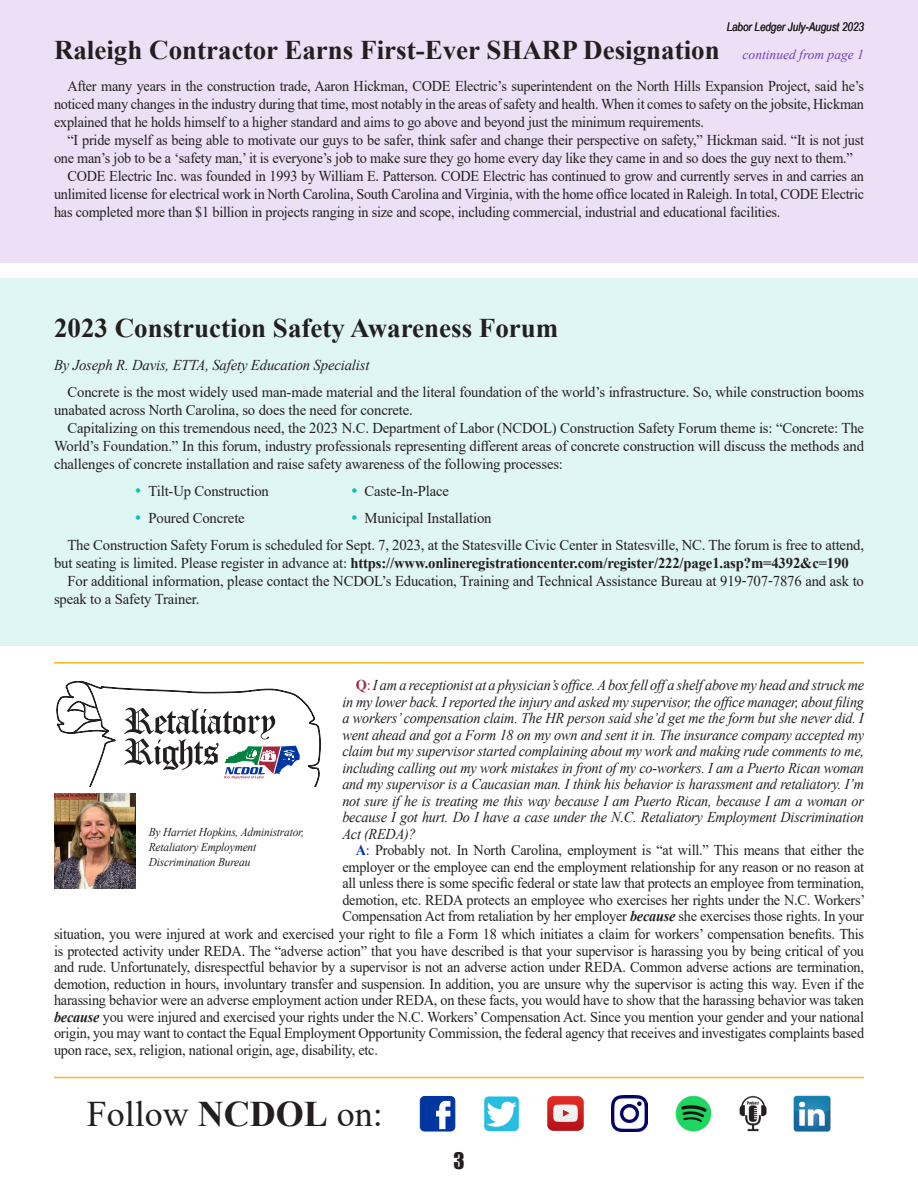
<style>
.page{position:relative;width:918px;height:1188px;background:#fff}
.page>*{position:absolute;margin:0;border:0;box-sizing:border-box;transform-origin:0 0}
.t1{font:36px "Times New Roman";color:#231f20}
.t2{font:700 27px "Times New Roman";color:#231f20}
.t3{font:21px "Impact";color:#231f20}
.t4{font:15px/16.5px "Times New Roman";letter-spacing:-.01em;color:#231f20;text-align:justify;scale:.95 1}
.t5{font:15px/18px "Times New Roman";letter-spacing:-.01em;color:#231f20}
.t6{font:italic 15px/16.5px "Times New Roman";letter-spacing:-.015em;color:#231f20;text-align:justify;scale:.95 1}
.t7{font:italic 15px "Times New Roman";letter-spacing:-.015em;color:#231f20}
.t8{font:italic 13.5px "Times New Roman";color:#6a41bd}
.t9{font:italic 12px/15px "Times New Roman";letter-spacing:-.015em;color:#231f20;scale:.95 1}
.t10{font:italic 12px "Arial Narrow";color:#231f20}
.s1{color:#00c4b4}
.s2{font-weight:700}
.s3{font-weight:700;font-style:normal;color:#a22842}
.s4{font-style:normal;color:#a22842}
.s5{font-weight:700;color:#0036a0}
.s6{color:#0036a0}
.s7{font-weight:700;font-style:italic}
</style>
<div class="page">
<div style="left:0;top:0;width:918px;height:262px;background:#ede0f6"></div>
<div style="left:0;top:279px;width:918px;height:367px;background:#e0f6f4"></div>
<img style="left:54px;top:794px;width:81px;height:94px">
<svg style="left:56px;top:681px;width:265px;height:106px"></svg>
<img style="left:675px;top:1095px;width:37px;height:37px">
<div style="left:420px;top:1096px;width:35px;height:35px;background:#0036a0;border-radius:4px"></div>
<div style="left:420px;top:1096px;width:35px;height:35px;border:1px solid #0036a0;border-radius:4px"></div>
<svg style="left:436px;top:1101px;width:14px;height:28px"></svg>
<img style="left:484px;top:1096px;width:35px;height:35px">
<img style="left:739px;top:1095px;width:28px;height:37px">
<svg style="left:747px;top:1101px;width:12px;height:4px"></svg>
<img style="left:547px;top:1096px;width:37px;height:35px">
<img style="left:611px;top:1096px;width:36px;height:36px">
<img style="left:793px;top:1095px;width:38px;height:37px">
<hr style="left:54px;top:662px;width:810px;height:2px;background:#ffb620">
<hr style="left:54px;top:1077px;width:810px;height:1px;background:#ffb620">
<p class="t2" style="left:54px;top:30px;width:667px">Raleigh Contractor Earns First-Ever SHARP Designation</p>
<p class="t10" style="left:727px;top:19px;width:139px">Labor Ledger July-August 2023</p>
<p class="t8" style="left:743px;top:45px;width:123px">continued from page 1</p>
<p class="t4" style="left:54px;top:77px;width:854px;line-height:18px;text-indent:13px">After many years in the construction trade, Aaron Hickman, CODE Electric’s superintendent on the North Hills Expansion Project, said he’s noticed many changes in the industry during that time, most notably in the areas of safety and health. When it comes to safety on the jobsite, Hickman explained that he holds himself to a higher standard and aims to go above and beyond just the minimum requirements.</p>
<p class="t4" style="left:54px;top:131px;width:854px;line-height:18px;text-indent:13px">“I pride myself as being able to motivate our guys to be safer, think safer and change their perspective on safety,” Hickman said. “It is not just one man’s job to be a ‘safety man,’ it is everyone’s job to make sure they go home every day like they came in and so does the guy next to them.”</p>
<p class="t4" style="left:54px;top:167px;width:854px;line-height:18px;text-indent:13px">CODE Electric Inc. was founded in 1993 by William E. Patterson. CODE Electric has continued to grow and currently serves in and carries an unlimited license for electrical work in North Carolina, South Carolina and Virginia, with the home office located in Raleigh. In total, CODE Electric has completed more than $1 billion in projects ranging in size and scope, including commercial, industrial and educational facilities.</p>
<p class="t2" style="left:54px;top:309px;width:506px">2023 Construction Safety Awareness Forum</p>
<p class="t7" style="left:54px;top:355px;width:317px">By Joseph R. Davis, ETTA, Safety Education Specialist</p>
<p class="t5" style="left:54px;top:383px;width:812px;text-indent:13px">Concrete is the most widely used man-made material and the literal foundation of the world’s infrastructure. So, while construction booms unabated across North Carolina, so does the need for concrete.</p>
<p class="t5" style="left:54px;top:419px;width:812px;text-align:justify;text-indent:13px">Capitalizing on this tremendous need, the 2023 N.C. Department of Labor (NCDOL) Construction Safety Forum theme is: “Concrete: The World’s Foundation.” In this forum, industry professionals representing different areas of concrete construction will discuss the methods and challenges of concrete installation and raise safety awareness of the following processes:</p>
<p class="t5" style="left:135px;top:482px;width:135px"><span class="s1">•</span> Tilt-Up Construction</p>
<p class="t5" style="left:351px;top:482px;width:100px"><span class="s1">•</span> Caste-In-Place</p>
<p class="t5" style="left:135px;top:509px;width:111px"><span class="s1">•</span> Poured Concrete</p>
<p class="t5" style="left:351px;top:509px;width:142px"><span class="s1">•</span> Municipal Installation</p>
<p class="t5" style="left:54px;top:536px;width:812px;text-indent:13px">The Construction Safety Forum is scheduled for Sept. 7, 2023, at the Statesville Civic Center in Statesville, NC. The forum is free to attend, but seating is limited. Please register in advance at: <span class="s2">https://www.onlineregistrationcenter.com/register/222/page1.asp?m=4392&amp;c=190</span></p>
<p class="t5" style="left:54px;top:572px;width:812px;text-indent:13px">For additional information, please contact the NCDOL’s Education, Training and Technical Assistance Bureau at 919-707-7876 and ask to speak to a Safety Trainer.</p>
<p class="t9" style="left:149px;top:824px;width:165px">By Harriet Hopkins, Administrator,</p>
<p class="t9" style="left:149px;top:839px;width:115px">Retaliatory Employment<br>Discrimination Bureau</p>
<p class="t6" style="left:342px;top:677px;width:551px;text-indent:13px"><span class="s3">Q</span><span class="s4">:</span> I am a receptionist at a physician’s office. A box fell offa shelf above my head and struck me in my lower back. I reported the injury and asked my supervisor, the office manager, about filing a workers’ compensation claim. The HR person said she’d get me the form but she never did. I went ahead and got a Form 18 on my own and sent it in. The insurance company accepted my claim but my supervisor started complaining about my work and making rude comments to me, including calling out my work mistakes in front of my co-workers. I am a Puerto Rican woman and my supervisor is a Caucasian man. I think his behavior is harassment and retaliatory. I’m not sure if he is treating me this way because I am Puerto Rican, because I am a woman or because I got hurt. Do I have a case under the N.C. Retaliatory Employment Discrimination Act (REDA)?</p>
<p class="t4" style="left:342px;top:842px;width:552px;text-indent:13px"><span class="s5">A</span><span class="s6">:</span> Probably not. In North Carolina, employment is “at will.” This means that either the employer or the employee can end the employment relationship for any reason or no reason at all unless there is some specific federal or state law that protects an employee from termination, demotion, etc. REDA protects an employee who exercises her rights under the N.C. Workers’ Compensation Act from retaliation by her employer <span class="s7">because</span> she exercises those rights. In your</p>
<p class="t4" style="left:54px;top:925px;width:854px">situation, you were injured at work and exercised your right to file a Form 18 which initiates a claim for workers’ compensation benefits. This is protected activity under REDA. The “adverse action” that you have described is that your supervisor is harassing you by being critical of you and rude. Unfortunately, disrespectful behavior by a supervisor is not an adverse action under REDA. Common adverse actions are termination, demotion, reduction in hours, involuntary transfer and suspension. In addition, you are unsure why the supervisor is acting this way. Even if the harassing behavior were an adverse employment action under REDA, on these facts, you would have to show that the harassing behavior was taken <span class="s7">because</span> you were injured and exercised your rights under the N.C. Workers’ Compensation Act. Since you mention your gender and your national origin, you may want to contact the Equal Employment Opportunity Commission, the federal agency that receives and investigates complaints based upon race, sex, religion, national origin, age, disability, etc.</p>
<p class="t1" style="left:87px;top:1089px;width:298px">Follow <span class="s2">NCDOL</span> on:</p>
<p class="t3" style="left:453px;top:1145px;width:13px">3</p>
</div>
